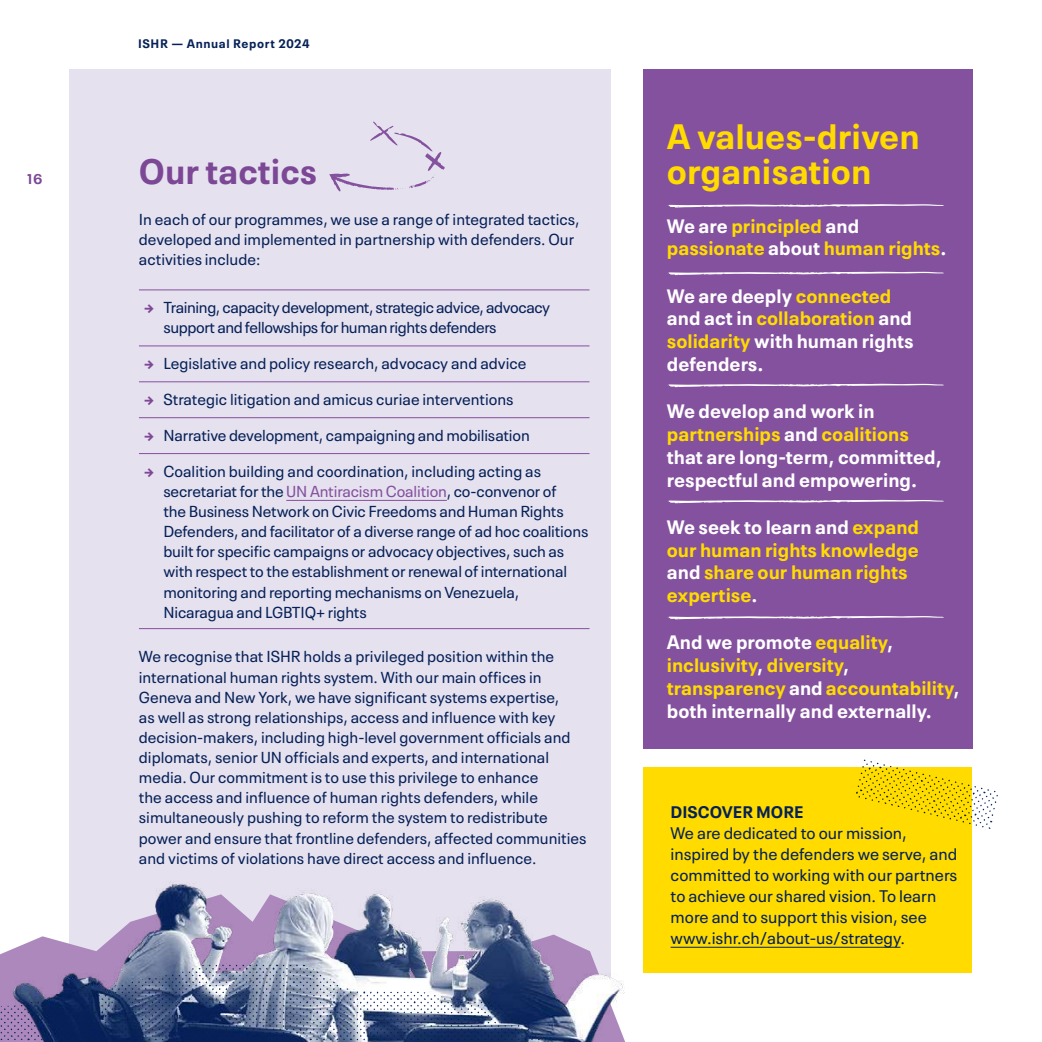
<style>
.page{position:relative;width:1042px;height:1042px;background:#fff}
.page>*{position:absolute;margin:0;border:0;box-sizing:border-box;transform-origin:0 0}
.t1{font:700 35px/35px "Neue Plak Text";color:#ffdb00}
.t2{font:700 35px "Neue Plak Text";color:#7c4896}
.t3{font:700 19.25px/22.8px "Neue Plak Text";color:#ffdb00}
.t4{font:700 19.25px/22.8px "Neue Plak Text";color:#fff}
.t5{font:16.62px/21px "Neue Plak Text";color:#052157}
.t6{font:700 16.62px "Neue Plak Text";color:#052157}
.t7{font:15.75px/20.1px "Neue Plak Text";color:#052157}
.t8{font:15.75px/20.1px "Neue Plak Text";letter-spacing:-.025em;color:#052157}
.t9{font:700 14px "Neue Plak Text";color:#7c4896}
.t10{font:700 12.25px "Neue Plak Text";letter-spacing:.05em;color:#052157}
.s1{font-family:"Circe";font-weight:700;color:#7c4896}
.s2{color:#84519e}
.s3{color:#fff}
.s4{color:#ffdb00}
</style>
<div class="page">
<div style="left:69px;top:69px;width:542px;height:973px;background:#e6e1ef"></div>
<div style="left:643px;top:69px;width:329px;height:680px;background:#84519e"></div>
<div style="left:643px;top:766px;width:329px;height:206px;background:#ffdb00"></div>
<hr style="left:139px;top:289px;width:450px;height:1px;background:#84519e">
<hr style="left:139px;top:345px;width:450px;height:1px;background:#84519e">
<hr style="left:139px;top:381px;width:450px;height:1px;background:#84519e">
<hr style="left:139px;top:417px;width:450px;height:1px;background:#84519e">
<hr style="left:139px;top:453px;width:450px;height:1px;background:#84519e">
<hr style="left:286px;top:500px;width:161px;height:1px;background:#84519e">
<hr style="left:139px;top:628px;width:450px;height:1px;background:#84519e">
<hr style="left:670px;top:947px;width:230px;height:1px;background:#052157">
<svg style="left:668px;top:272px;width:276px;height:3px"></svg>
<svg style="left:668px;top:204px;width:276px;height:4px"></svg>
<svg style="left:668px;top:384px;width:276px;height:3px"></svg>
<svg style="left:668px;top:500px;width:276px;height:3px"></svg>
<svg style="left:668px;top:616px;width:276px;height:3px"></svg>
<svg style="left:854px;top:759px;width:144px;height:71px"></svg>
<img style="left:11px;top:881px;width:633px;height:161px">
<svg style="left:0;top:963px;width:548px;height:79px;background:#647095"></svg>
<svg style="left:329px;top:121px;width:116px;height:70px"></svg>
<p class="t9" style="left:27px;top:167px;width:17px">16</p>
<p class="t10" style="left:138px;top:34px;width:173px">ISHR — Annual Report 2024</p>
<h1 class="t2" style="left:139px;top:142px;width:180px">Our tactics</h1>
<p class="t7" style="left:139px;top:207px;width:442px">In each of our programmes, we use a range of integrated tactics, developed and implemented in partnership with defenders. Our activities include:</p>
<p class="t8" style="left:163px;top:296px;width:388px;text-indent:-19px"><span class="s1">→</span> Training, capacity development, strategic advice, advocacy support and fellowships for human rights defenders</p>
<p class="t7" style="left:144px;top:352px;width:384px"><span class="s1">→</span> Legislative and policy research, advocacy and advice</p>
<p class="t7" style="left:144px;top:388px;width:371px"><span class="s1">→</span> Strategic litigation and amicus curiae interventions</p>
<p class="t7" style="left:144px;top:424px;width:387px"><span class="s1">→</span> Narrative development, campaigning and mobilisation</p>
<p class="t7" style="left:163px;top:459px;width:426px;text-indent:-19px"><span class="s1">→</span> Coalition building and coordination, including acting as secretariat for the <span class="s2">UN Antiracism Coalition</span>, co-convenor of<br>the Business Network on Civic Freedoms and Human Rights Defenders, and facilitator of a diverse range of ad hoc coalitions built for specific campaigns or advocacy objectives, such as with respect to the establishment or renewal of international monitoring and reporting mechanisms on Venezuela, Nicaragua and LGBTIQ+ rights</p>
<p class="t7" style="left:139px;top:645px;width:449px">We recognise that ISHR holds a privileged position within the international human rights system. With our main offices in Geneva and New York, we have significant systems expertise,<br>as well as strong relationships, access and influence with key decision-makers, including high-level government officials and diplomats, senior UN officials and experts, and international media. Our commitment is to use this privilege to enhance<br>the access and influence of human rights defenders, while simultaneously pushing to reform the system to redistribute power and ensure that frontline defenders, affected communities and victims of violations have direct access and influence.</p>
<h1 class="t1" style="left:667px;top:115px;width:254px">A values-driven organisation</h1>
<p class="t3" style="left:667px;top:212px;width:281px"><span class="s3">We are</span> principled <span class="s3">and </span>passionate <span class="s3">about</span> human rights<span class="s3">.</span></p>
<p class="t4" style="left:667px;top:282px;width:248px">We are deeply <span class="s4">connected </span>and act in <span class="s4">collaboration</span> and <span class="s4">solidarity</span> with human rights defenders.</p>
<p class="t4" style="left:667px;top:398px;width:276px">We develop and work in <span class="s4">partnerships</span> and <span class="s4">coalitions </span>that are long-term, committed, respectful and empowering.</p>
<p class="t3" style="left:667px;top:513px;width:254px"><span class="s3">We seek to learn and</span> expand our human rights knowledge <span class="s3">and</span> share our human rights expertise<span class="s3">.</span></p>
<p class="t3" style="left:667px;top:629px;width:294px"><span class="s3">And we promote</span> equality<span class="s3">, </span>inclusivity<span class="s3">,</span> diversity<span class="s3">, </span>transparency <span class="s3">and</span> accountability<span class="s3">, both internally and externally.</span></p>
<p class="t6" style="left:670px;top:798px;width:134px">DISCOVER MORE</p>
<p class="t5" style="left:670px;top:820px;width:288px">We are dedicated to our mission, inspired by the defenders we serve, and committed to working with our partners to achieve our shared vision. To learn more and to support this vision, see www.ishr.ch/about-us/strategy.</p>
</div>
